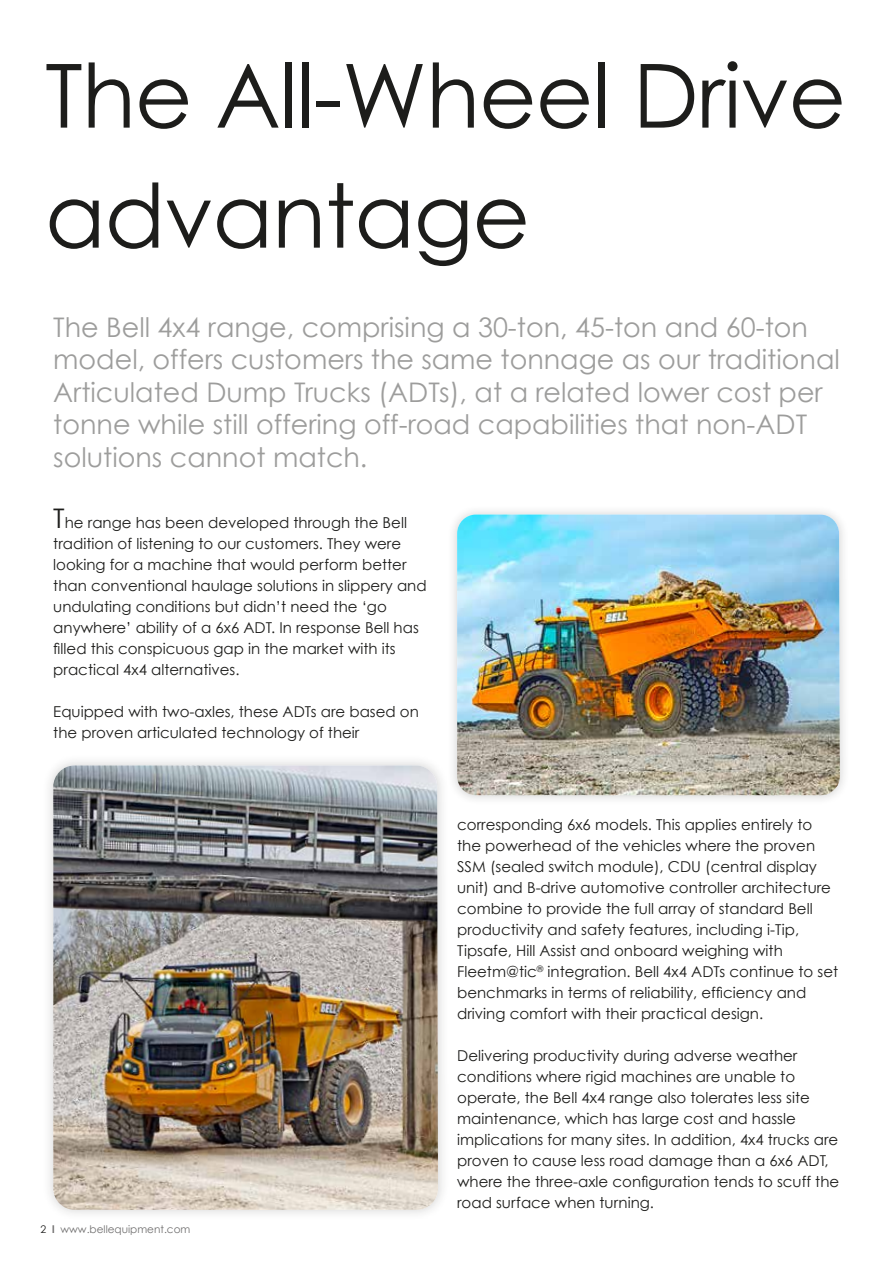
<style>
.page{position:relative;width:893px;height:1263px;background:#fff}
.page>*{position:absolute;margin:0;border:0;box-sizing:border-box;transform-origin:0 0}
.t1{font:88.5px/120px "Century Gothic";letter-spacing:-.01em;color:#1d1d1b}
.t2{font:27px/32.4px "Century Gothic";color:#9d9d9c}
.t3{font:15px/21px "Century Gothic";color:#1d1d1b}
.t4{font:10.5px "Century Gothic";color:#706f6f}
.s1{font-size:27px}
.s2{color:#1d1d1b}
.s3{font-weight:700}
</style>
<div class="page">
<div style="left:42px;top:754px;width:407px;height:467px;background:#f8f8f8"></div>
<img style="left:53px;top:765px;width:385px;height:445px">
<div style="left:447px;top:504px;width:403px;height:301px;background:#1d1d1b;opacity:.2"></div>
<img style="left:457px;top:514px;width:383px;height:281px">
<h1 class="t1" style="left:45px;top:34px;width:803px">The All-Wheel Drive advantage</h1>
<p class="t2" style="left:53px;top:311px;width:788px">The Bell 4x4 range, comprising a 30-ton, 45-ton and 60-ton model, offers customers the same tonnage as our traditional Articulated Dump Trucks (ADTs), at a related lower cost per tonne while still offering off-road capabilities that non-ADT solutions cannot match.</p>
<p class="t3" style="left:53px;top:512px;width:375px"><span class="s1">T</span>he range has been developed through the Bell tradition of listening to our customers. They were looking for a machine that would perform better than conventional haulage solutions in slippery and undulating conditions but didn’t need the ‘go anywhere’ ability of a 6x6 ADT. In response Bell has filled this conspicuous gap in the market with its practical 4x4 alternatives.</p>
<p class="t3" style="left:53px;top:701px;width:367px">Equipped with two-axles, these ADTs are based on the proven articulated technology of their</p>
<p class="t4" style="left:41px;top:1223px;width:151px"><span class="s2">2</span> <span class="s3">l</span> www.bellequipment.com</p>
<p class="t3" style="left:457px;top:814px;width:383px">corresponding 6x6 models. This applies entirely to the powerhead of the vehicles where the proven SSM (sealed switch module), CDU (central display unit) and B-drive automotive controller architecture combine to provide the full array of standard Bell productivity and safety features, including i-Tip, Tipsafe, Hill Assist and onboard weighing with Fleetm@tic<sup>®</sup> integration. Bell 4x4 ADTs continue to set benchmarks in terms of reliability, efficiency and driving comfort with their practical design.</p>
<p class="t3" style="left:457px;top:1045px;width:384px">Delivering productivity during adverse weather conditions where rigid machines are unable to operate, the Bell 4x4 range also tolerates less site maintenance, which has large cost and hassle implications for many sites. In addition, 4x4 trucks are proven to cause less road damage than a 6x6 ADT, where the three-axle configuration tends to scuff the road surface when turning.</p>
</div>
